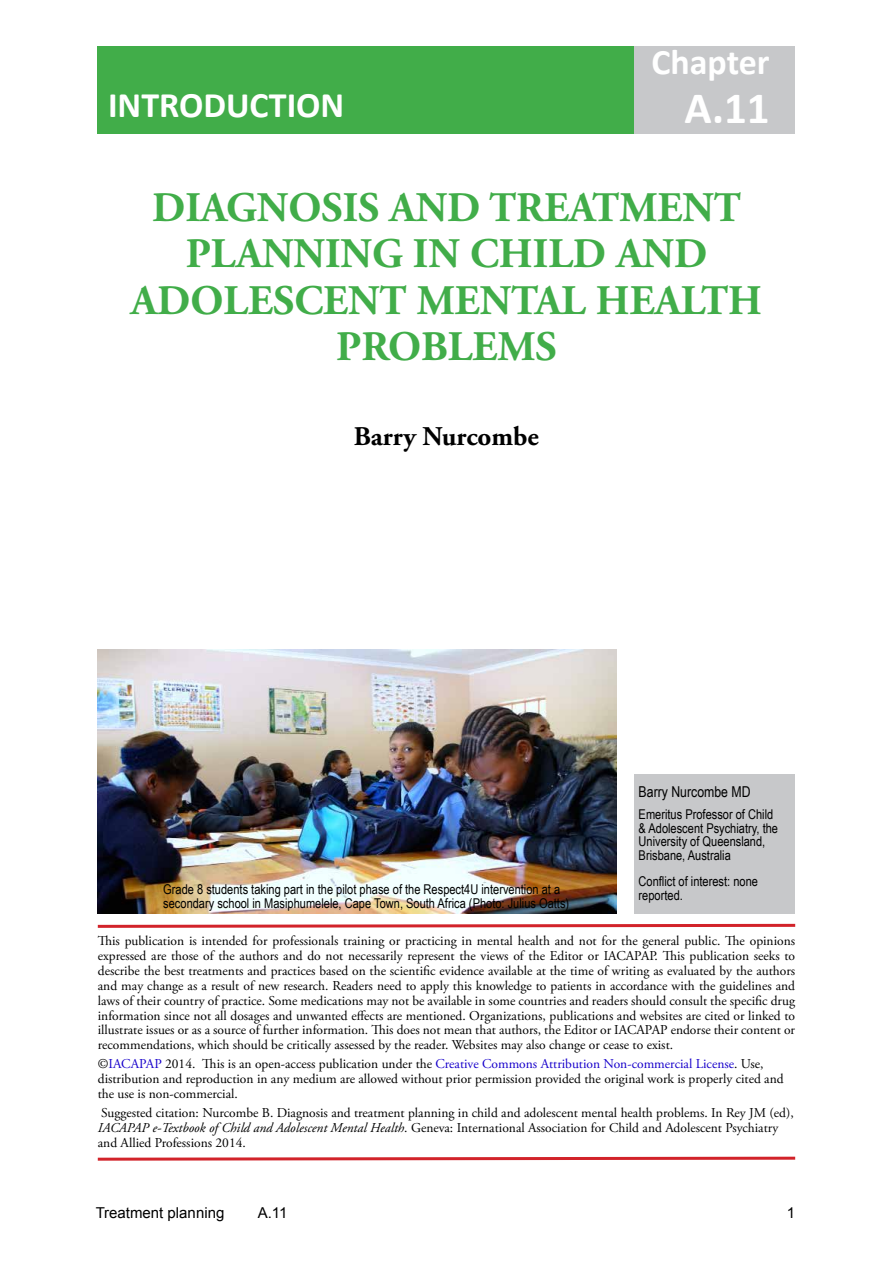
<style>
.page{position:relative;width:893px;height:1263px;background:#fff}
.page>*{position:absolute;margin:0;border:0;box-sizing:border-box;transform-origin:0 0}
.t1{font:700 45px "Calibri";color:#fff}
.t2{font:700 42px/46.2px "Adobe Garamond Pro";color:#41ad49;text-align:center}
.t3{font:700 36px "Calibri";color:#fff}
.t4{font:700 27px "Adobe Garamond Pro";color:#000}
.t5{font:15px "Arial";color:#000}
.t6{font:15px "Arial Narrow";color:#000}
.t7{font:13.5px/14.9px "Adobe Garamond Pro";color:#000}
.t8{font:13.5px/13.5px "Arial Narrow";color:#000}
.s1{color:#1700cb}
.s2{font-style:italic}
</style>
<div class="page">
<div style="left:98px;top:47px;width:697px;height:87px;background:#41ad49"></div>
<div style="left:634px;top:47px;width:161px;height:87px;background:#c7c8ca"></div>
<svg style="left:97px;top:923px;width:699px;height:5px"></svg>
<div style="left:634px;top:774px;width:161px;height:139px;background:#c7c8ca"></div>
<svg style="left:97px;top:1156px;width:699px;height:5px"></svg>
<img style="left:98px;top:649px;width:518px;height:264px">
<h3 class="t3" style="left:108px;top:82px;width:238px">INTRODUCTION</h3>
<h3 class="t3" style="left:651px;top:39px;width:120px">Chapter</h3>
<h1 class="t1" style="left:684px;top:79px;width:87px">A.11</h1>
<h2 class="t2" style="left:131px;top:186px;width:632px">DIAGNOSIS AND TREATMENT<br>PLANNING IN CHILD AND<br>ADOLESCENT MENTAL HEALTH<br>PROBLEMS</h2>
<h3 class="t4" style="left:354px;top:421px;width:187px">Barry Nurcombe</h3>
<p class="t8" style="left:163px;top:882px;width:407px">Grade 8 students taking part in the pilot phase of the Respect4U intervention at a secondary school in Masiphumelele, Cape Town, South Africa (Photo: Julius Oatts)</p>
<p class="t6" style="left:639px;top:781px;width:114px">Barry Nurcombe MD</p>
<p class="t8" style="left:639px;top:807px;width:141px">Emeritus Professor of Child &amp; Adolescent Psychiatry, the<br>University of Queensland,<br>Brisbane, Australia</p>
<p class="t8" style="left:639px;top:874px;width:121px">Conflict of interest: none reported.</p>
<p class="t7" style="left:98px;top:934px;width:699px;text-align:justify">This publication is intended for professionals training or practicing in mental health and not for the general public. The opinions expressed are those of the authors and do not necessarily represent the views of the Editor or IACAPAP. This publication seeks to describe the best treatments and practices based on the scientific evidence available at the time of writing as evaluated by the authors and may change as a result of new research. Readers need to apply this knowledge to patients in accordance with the guidelines and laws of their country of practice. Some medications may not be available in some countries and readers should consult the specific drug information since not all dosages and unwanted effects are mentioned. Organizations, publications and websites are cited or linked to illustrate issues or as a source of further information. This does not mean that authors, the Editor or IACAPAP endorse their content or recommendations, which should be critically assessed by the reader. Websites may also change or cease to exist.</p>
<p class="t7" style="left:98px;top:1057px;width:687px">©<span class="s1">IACAPAP</span> 2014. This is an open-access publication under the <span class="s1">Creative Commons Attribution Non-commercial License</span>. Use, distribution and reproduction in any medium are allowed without prior permission provided the original work is properly cited and the use is non-commercial.</p>
<p class="t7" style="left:98px;top:1106px;width:697px">Suggested citation: Nurcombe B. Diagnosis and treatment planning in child and adolescent mental health problems. In Rey JM (ed),<br><span class="s2">IACAPAP e-Textbook of Child and Adolescent Mental Health</span>. Geneva: International Association for Child and Adolescent Psychiatry and Allied Professions 2014.</p>
<p class="t5" style="left:96px;top:1202px;width:130px">Treatment planning</p>
<p class="t5" style="left:258px;top:1202px;width:31px">A.11</p>
<p class="t5" style="left:787px;top:1203px;width:10px">1</p>
</div>
